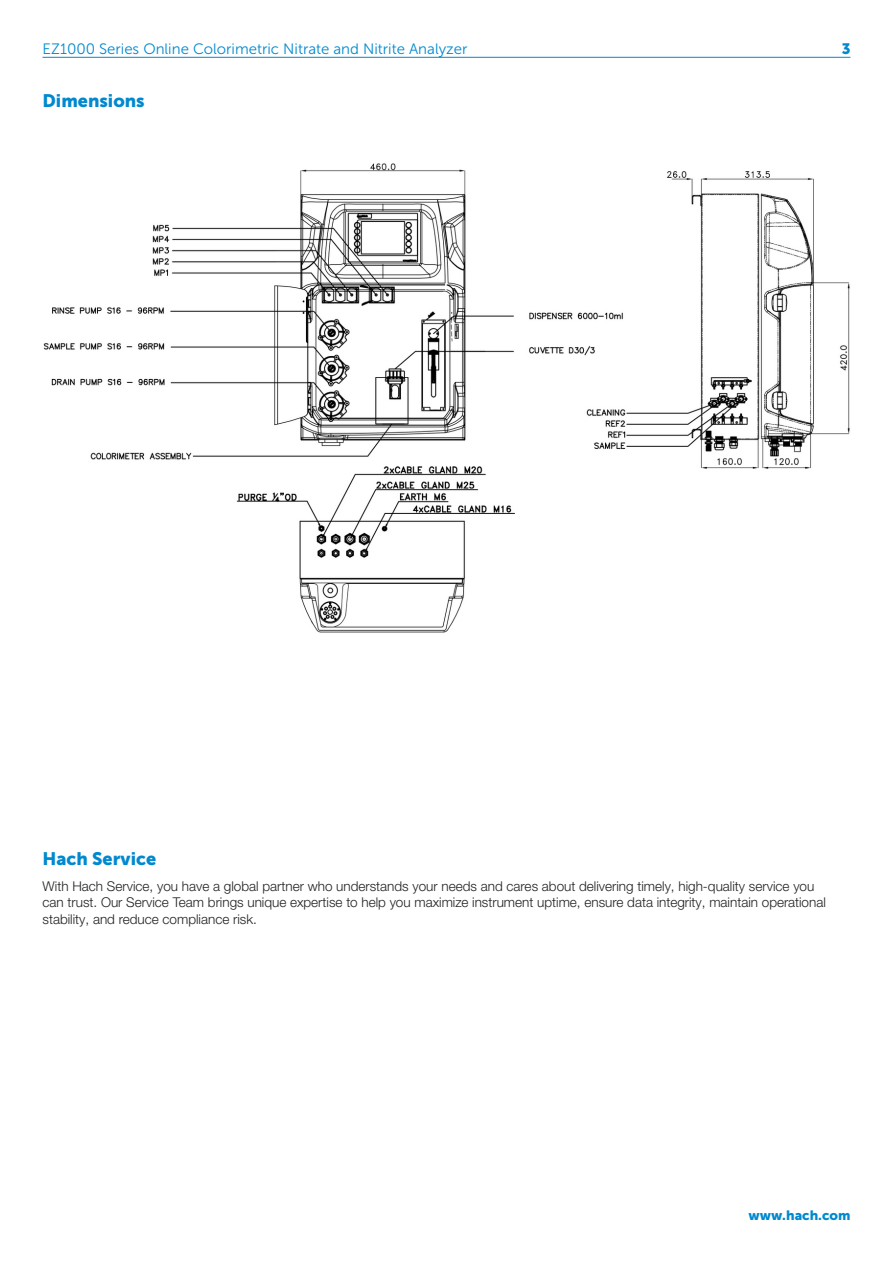
<style>
.page{position:relative;width:893px;height:1263px;background:#fff}
.page>*{position:absolute;margin:0;border:0;box-sizing:border-box;transform-origin:0 0}
.Head_2{font:18px "Museo Sans 900";color:#0089cf}
.Head_3{font:15px "Museo Sans 300";color:#0089cf}
.Head_3-2{font:15px "Museo Sans 900";color:#0089cf}
.Text_1{font:300 13.5px/16.5px "Helvetica Neue LTW1 G";color:#231f20}
.Text_1_Color{font:13.5px "Museo Sans 900";color:#0089cf}
</style>
<div class="page">
<img style="left:43px;top:163px;width:807px;height:470px">
<hr style="left:43px;top:57px;width:807px;height:1px;background:#0089cf">
<p class="Head_3" style="left:43px;top:41px;width:426px">EZ1000 Series Online Colorimetric Nitrate and Nitrite Analyzer</p>
<p class="Head_3-2" style="left:842px;top:40px;width:10px">3</p>
<p class="Head_2" style="left:43px;top:91px;width:104px">Dimensions</p>
<p class="Head_2" style="left:43px;top:848px;width:115px">Hach Service</p>
<p class="Text_1" style="left:43px;top:877px;width:785px">With Hach Service, you have a global partner who understands your needs and cares about delivering timely, high-quality service you can trust. Our Service Team brings unique expertise to help you maximize instrument uptime, ensure data integrity, maintain operational stability, and reduce compliance risk.</p>
<p class="Text_1_Color" style="left:748px;top:1208px;width:104px">www.hach.com</p>
</div>
